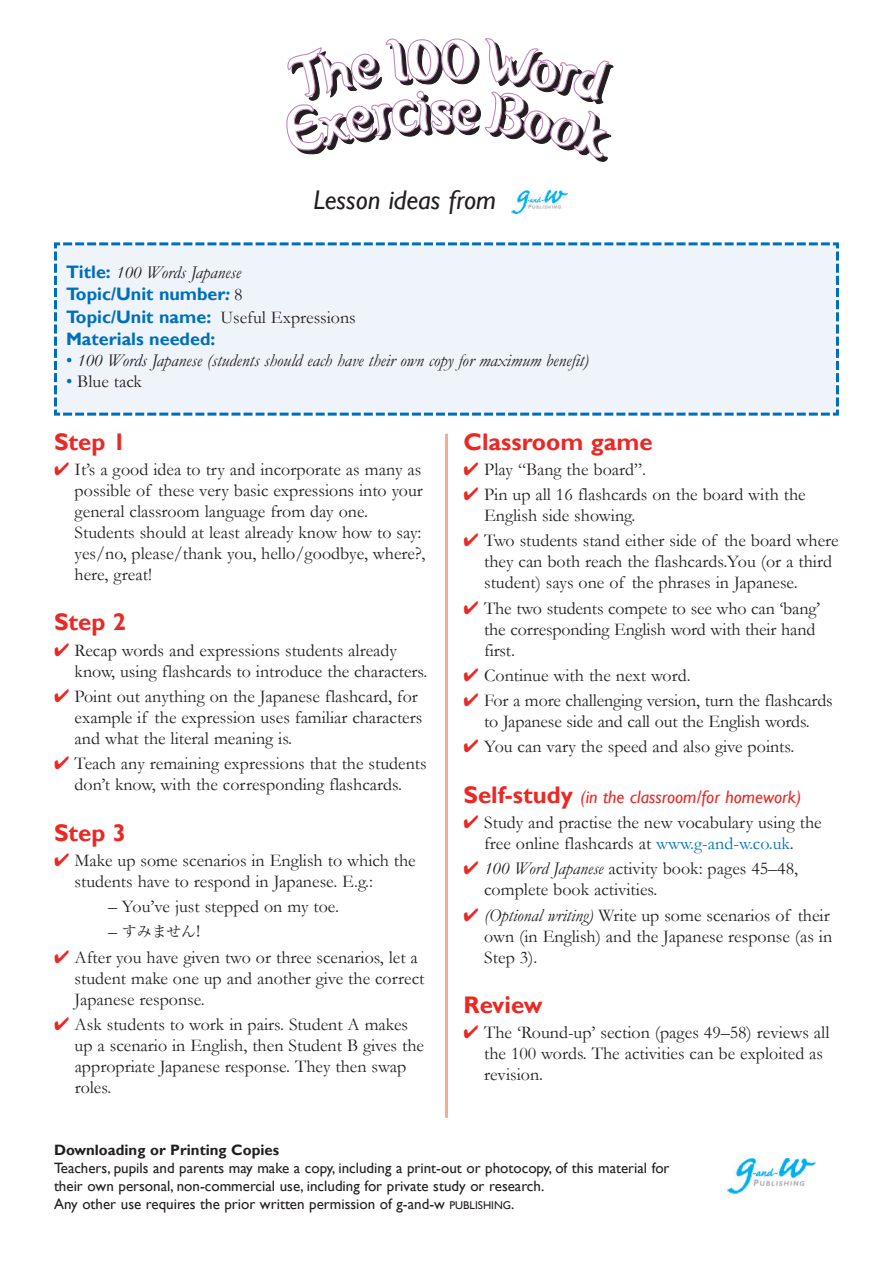
<style>
.page{position:relative;width:893px;height:1263px;background:#fff}
.page>*{position:absolute;margin:0;border:0;box-sizing:border-box;transform-origin:0 0}
.t1{font:italic 27px "Gill Sans";color:#231f20}
.t2{font:700 24px "Gill Sans";color:#ea2924}
.t3{font:18px/21px "Garamond";color:#231f20}
.t4{font:italic 18px "Garamond";color:#231f20}
.t5{font:italic 18px "Gill Sans";color:#ea2924}
.t6{font:700 18px "Gill Sans";color:#006fba}
.t7{font:15px/18px "Gill Sans";color:#231f20}
.t8{font:700 15px "Gill Sans";color:#231f20}
.t9{font:15px "Hira Min Pro W3";letter-spacing:-.02em;color:#231f20}
.s1{font-family:"Gill Sans";font-weight:700;font-style:normal;color:#006fba}
.s2{font-style:italic}
.s3{font-family:"Garamond";font-weight:400;color:#231f20}
.s4{font-family:"Gill Sans";font-weight:700;color:#006fba}
.s5{font-style:normal;color:#006fba}
.s6{color:#006fba}
.s7{color:#ea2924}
.s8{font-family:"Garamond";font-size:18px}
.s9{font-weight:700;font-style:normal;font-size:24px}
.s10{font-size:11.25px}
</style>
<div class="page">
<svg style="left:286px;top:38px;width:328px;height:124px"></svg>
<img style="left:728px;top:1158px;width:88px;height:36px">
<div style="left:54px;top:242px;width:785px;height:174px;background:#eff3fa"></div>
<img style="left:511px;top:191px;width:56px;height:23px">
<hr style="left:445px;top:434px;width:3px;height:684px;background:#f6ac8f">
<h1 class="t1" style="left:313px;top:184px;width:184px">Lesson ideas from</h1>
<p class="t4" style="left:66px;top:263px;width:176px"><span class="s1">Title:</span> 100 Words Japanese</p>
<p class="t6" style="left:66px;top:284px;width:178px">Topic/Unit number<span class="s2">:</span> <span class="s3">8</span></p>
<p class="t3" style="left:66px;top:307px;width:291px"><span class="s4">Topic/Unit name:</span> Useful Expressions</p>
<p class="t6" style="left:66px;top:328px;width:151px">Materials needed:</p>
<p class="t4" style="left:66px;top:350px;width:524px"><span class="s5">•</span> 100 Words Japanese (students should each have their own copy for maximum benefit)</p>
<p class="t3" style="left:66px;top:372px;width:78px"><span class="s6">•</span> Blue tack</p>
<h2 class="t2" style="left:54px;top:427px;width:74px">Step 1</h2>
<p class="t3" style="left:75px;top:459px;width:352px;text-indent:-21px"><span class="s7">✔</span> It’s a good idea to try and incorporate as many as possible of these very basic expressions into your general classroom language from day one.<br>Students should at least already know how to say: yes/no, please/thank you, hello/goodbye, where?, here, great!</p>
<h2 class="t2" style="left:54px;top:608px;width:74px">Step 2</h2>
<p class="t3" style="left:75px;top:640px;width:354px;text-indent:-21px"><span class="s7">✔</span> Recap words and expressions students already know, using flashcards to introduce the characters.</p>
<p class="t3" style="left:75px;top:686px;width:349px;text-indent:-21px"><span class="s7">✔</span> Point out anything on the Japanese flashcard, for example if the expression uses familiar characters and what the literal meaning is.</p>
<p class="t3" style="left:54px;top:753px;width:374px;text-align:center"><span class="s7">✔</span> Teach any remaining expressions that the students don’t know, with the corresponding flashcards.</p>
<h2 class="t2" style="left:54px;top:818px;width:74px">Step 3</h2>
<p class="t3" style="left:75px;top:850px;width:343px;text-indent:-21px"><span class="s7">✔</span> Make up some scenarios in English to which the students have to respond in Japanese. E.g.:</p>
<p class="t3" style="left:108px;top:896px;width:232px">– You’ve just stepped on my toe.</p>
<p class="t9" style="left:108px;top:919px;width:94px"><span class="s8">–</span> すみません!</p>
<p class="t3" style="left:75px;top:947px;width:351px;text-indent:-21px"><span class="s7">✔</span> After you have given two or three scenarios, let a student make one up and another give the correct<br>Japanese response.</p>
<p class="t3" style="left:75px;top:1014px;width:351px;text-indent:-21px"><span class="s7">✔</span> Ask students to work in pairs. Student A makes up a scenario in English, then Student B gives the appropriate Japanese response. They then swap roles.</p>
<h2 class="t2" style="left:463px;top:427px;width:191px">Classroom game</h2>
<p class="t3" style="left:463px;top:459px;width:184px"><span class="s7">✔</span> Play “Bang the board”.</p>
<p class="t3" style="left:484px;top:484px;width:323px;text-indent:-21px"><span class="s7">✔</span> Pin up all 16 flashcards on the board with the<br>English side showing.</p>
<p class="t3" style="left:484px;top:530px;width:356px;text-indent:-21px"><span class="s7">✔</span> Two students stand either side of the board where they can both reach the flashcards.You (or a third student) says one of the phrases in Japanese.</p>
<p class="t3" style="left:484px;top:598px;width:338px;text-indent:-21px"><span class="s7">✔</span> The two students compete to see who can ‘bang’ the corresponding English word with their hand first.</p>
<p class="t3" style="left:463px;top:665px;width:229px"><span class="s7">✔</span> Continue with the next word.</p>
<p class="t3" style="left:463px;top:690px;width:371px;text-align:center"><span class="s7">✔</span> For a more challenging version, turn the flashcards to Japanese side and call out the English words.</p>
<p class="t3" style="left:463px;top:736px;width:332px"><span class="s7">✔</span> You can vary the speed and also give points.</p>
<p class="t5" style="left:463px;top:786px;width:339px"><span class="s9">Self-study</span> (in the classroom/for homework)</p>
<p class="t3" style="left:463px;top:812px;width:360px;text-align:center"><span class="s7">✔</span> Study and practise the new vocabulary using the free online flashcards at <span class="s6">www.g-and-w.co.uk</span>.</p>
<p class="t3" style="left:484px;top:858px;width:315px;text-indent:-21px"><span class="s7">✔</span> <span class="s2">100 Word Japanese</span> activity book: pages 45–48, complete book activities.</p>
<p class="t3" style="left:484px;top:905px;width:350px;text-indent:-21px"><span class="s7">✔</span> <span class="s2">(Optional writing)</span> Write up some scenarios of their own (in English) and the Japanese response (as in<br>Step 3).</p>
<h2 class="t2" style="left:463px;top:991px;width:81px">Review</h2>
<p class="t3" style="left:484px;top:1022px;width:347px;text-indent:-21px"><span class="s7">✔</span> The ‘Round-up’ section (pages 49–58) reviews all the 100 words. The activities can be exploited as revision.</p>
<p class="t8" style="left:54px;top:1141px;width:227px">Downloading or Printing Copies</p>
<p class="t7" style="left:54px;top:1159px;width:617px">Teachers, pupils and parents may make a copy, including a print-out or photocopy, of this material for their own personal, non-commercial use, including for private study or research.<br>Any other use requires the prior written permission of g-and-w <span class="s10">publishing</span>.</p>
</div>
